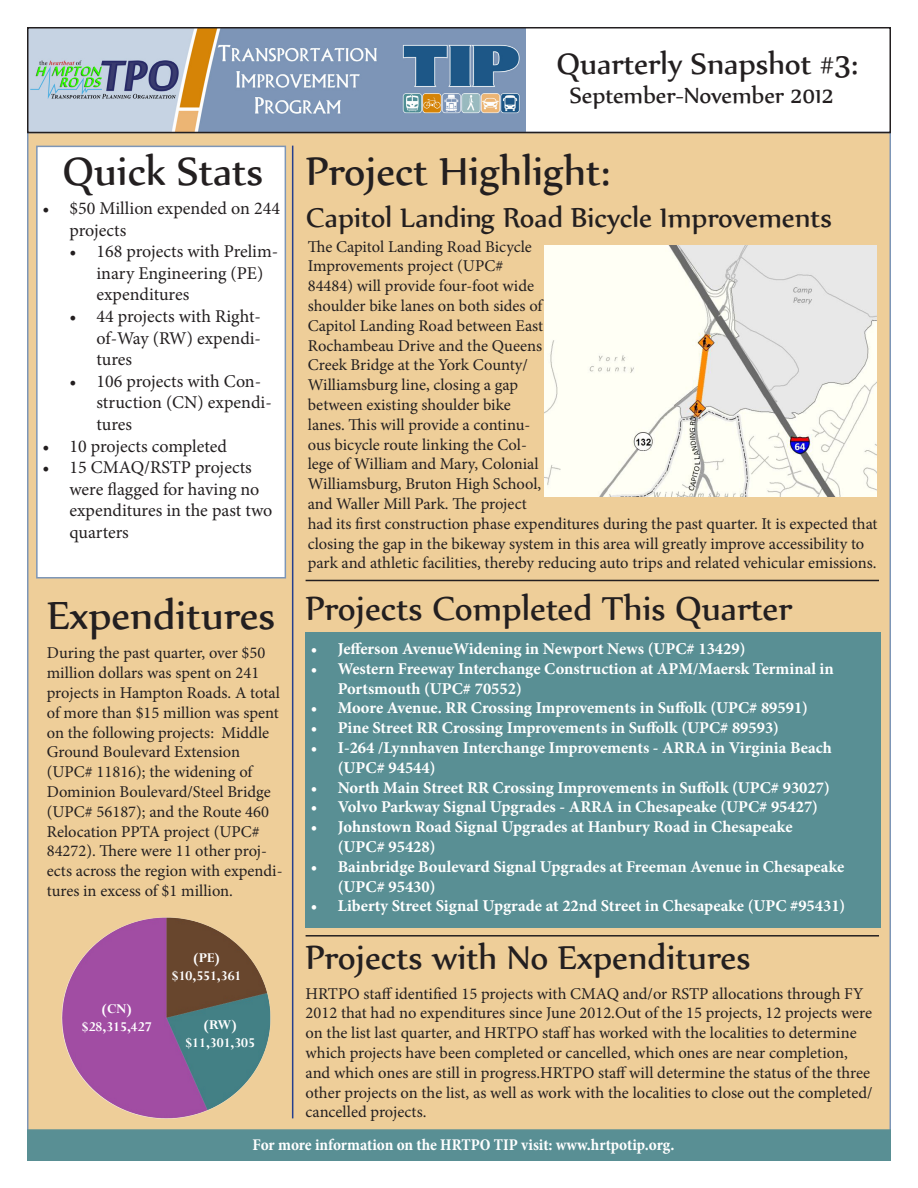
<style>
.page{position:relative;width:918px;height:1188px;background:#fff}
.page>*{position:absolute;margin:0;border:0;box-sizing:border-box;transform-origin:0 0}
.t1{font:48px "Nyala";color:#231f20}
.t2{font:40.5px "Nyala";color:#231f20}
.t3{font:36px "Nyala";color:#231f20}
.t4{font:33px "Nyala";color:#231f20}
.t5{font:27px "Nyala";color:#231f20}
.t6{font:18px/21.6px "Minion Pro";color:#231f20}
.t7{font:16.5px/19.8px "Minion Pro";color:#231f20}
.t8{font:700 16.5px/19.8px "Minion Pro";color:#fff}
.t9{font:700 condensed 16.5px "Minion Pro";color:#fff}
.t10{font:700 15px/18px "Perpetua";color:#fff;text-align:center}
</style>
<div class="page">
<div style="left:27px;top:132px;width:864px;height:1029px;background:#eece99;border:2px solid #7d96b7"></div>
<div style="left:36px;top:146px;width:250px;height:433px;background:#fff;border:2px solid #7d96b7"></div>
<hr style="left:292px;top:146px;width:1px;height:972px;background:#253f8e">
<hr style="left:306px;top:935px;width:573px;height:2px;background:#231f20">
<hr style="left:306px;top:580px;width:573px;height:1px;background:#231f20">
<img style="left:30px;top:30px;width:496px;height:100px">
<img style="left:544px;top:246px;width:332px;height:250px">
<img style="left:61px;top:917px;width:210px;height:201px">
<div style="left:27px;top:1129px;width:864px;height:32px;background:#598f94;border:2px solid #598f94"></div>
<div style="left:27px;top:27px;width:864px;height:106px;border:2px solid #231f20"></div>
<div style="left:306px;top:632px;width:575px;height:296px;background:#598f94"></div>
<p class="t3" style="left:556px;top:42px;width:302px">Quarterly Snapshot #3:</p>
<p class="t5" style="left:570px;top:79px;width:266px">September-November 2012</p>
<p class="t1" style="left:63px;top:142px;width:202px">Quick Stats</p>
<p class="t1" style="left:306px;top:142px;width:305px">Project Highlight:</p>
<p class="t6" style="left:69px;top:198px;width:212px;text-indent:-27px">• $50 Million expended on 244 projects</p>
<p class="t6" style="left:96px;top:241px;width:183px;text-indent:-27px">• 168 projects with Prelim&shy;inary Engineering (PE) expenditures</p>
<p class="t6" style="left:96px;top:306px;width:166px;text-align:justify;text-indent:-27px">• 44 projects with Right&shy;of-Way (RW) expendi&shy;tures</p>
<p class="t6" style="left:96px;top:370px;width:177px;text-indent:-27px">• 106 projects with Con&shy;struction (CN) expendi&shy;tures</p>
<p class="t6" style="left:42px;top:435px;width:186px">• 10 projects completed</p>
<p class="t6" style="left:69px;top:457px;width:204px;text-indent:-27px">• 15 CMAQ/RSTP projects were flagged for having no expenditures in the past two quarters</p>
<p class="t4" style="left:306px;top:198px;width:527px">Capitol Landing Road Bicycle Improvements</p>
<p class="t7" style="left:308px;top:237px;width:571px">The Capitol Landing Road Bicycle<br>Improvements project (UPC#<br>84484) will provide four-foot wide<br>shoulder bike lanes on both sides of<br>Capitol Landing Road between East<br>Rochambeau Drive and the Queens<br>Creek Bridge at the York County/<br>Williamsburg line, closing a gap<br>between existing shoulder bike<br>lanes. This will provide a continu-<br>ous bicycle route linking the Col-<br>lege of William and Mary, Colonial<br>Williamsburg, Bruton High School,<br>and Waller Mill Park. The project<br>had its first construction phase expenditures during the past quarter. It is expected that closing the gap in the bikeway system in this area will greatly improve accessibility to park and athletic facilities, thereby reducing auto trips and related vehicular emissions.</p>
<p class="t1" style="left:47px;top:586px;width:229px">Expenditures</p>
<p class="t2" style="left:306px;top:584px;width:488px">Projects Completed This Quarter</p>
<p class="t7" style="left:47px;top:643px;width:237px">During the past quarter, over $50 million dollars was spent on 241 projects in Hampton Roads. A total of more than $15 million was spent on the following projects: Middle<br>Ground Boulevard Extension (UPC# 11816); the widening of<br>Dominion Boulevard/Steel Bridge (UPC# 56187); and the Route 460<br>Relocation PPTA project (UPC#<br>84272). There were 11 other proj&shy;ects across the region with expendi&shy;tures in excess of $1 million.</p>
<p class="t10" style="left:82px;top:1000px;width:71px">(CN) $28,315,427</p>
<p class="t10" style="left:172px;top:949px;width:71px">(PE) $10,551,361</p>
<p class="t10" style="left:185px;top:1016px;width:71px">(RW) $11,301,305</p>
<p class="t8" style="left:311px;top:639px;width:436px">• Jefferson AvenueWidening in Newport News (UPC# 13429)</p>
<p class="t8" style="left:338px;top:658px;width:498px;text-indent:-27px">• Western Freeway Interchange Construction at APM/Maersk Terminal in<br>Portsmouth (UPC# 70552)</p>
<p class="t8" style="left:311px;top:698px;width:499px">• Moore Avenue. RR Crossing Improvements in Suffolk (UPC# 89591)</p>
<p class="t8" style="left:311px;top:718px;width:470px">• Pine Street RR Crossing Improvements in Suffolk (UPC# 89593)</p>
<p class="t8" style="left:338px;top:738px;width:496px;text-indent:-27px">• I-264 /Lynnhaven Interchange Improvements - ARRA in Virginia Beach (UPC# 94544)</p>
<p class="t8" style="left:311px;top:777px;width:521px">• North Main Street RR Crossing Improvements in Suffolk (UPC# 93027)</p>
<p class="t8" style="left:311px;top:797px;width:509px">• Volvo Parkway Signal Upgrades - ARRA in Chesapeake (UPC# 95427)</p>
<p class="t8" style="left:338px;top:817px;width:456px;text-indent:-27px">• Johnstown Road Signal Upgrades at Hanbury Road in Chesapeake (UPC# 95428)</p>
<p class="t8" style="left:338px;top:856px;width:508px;text-indent:-27px">• Bainbridge Boulevard Signal Upgrades at Freeman Avenue in Chesapeake (UPC# 95430)</p>
<p class="t8" style="left:311px;top:896px;width:536px">• Liberty Street Signal Upgrade at 22nd Street in Chesapeake (UPC #95431)</p>
<p class="t2" style="left:306px;top:933px;width:446px">Projects with No Expenditures</p>
<p class="t7" style="left:306px;top:983px;width:569px">HRTPO staff identified 15 projects with CMAQ and/or RSTP allocations through FY 2012 that had no expenditures since June 2012.Out of the 15 projects, 12 projects were on the list last quarter, and HRTPO staff has worked with the localities to determine which projects have been completed or cancelled, which ones are near completion, and which ones are still in progress.HRTPO staff will determine the status of the three other projects on the list, as well as work with the localities to close out the completed/ cancelled projects.</p>
<p class="t9" style="left:253px;top:1134px;width:424px">For more information on the HRTPO TIP visit: www.hrtpotip.org.</p>
</div>
